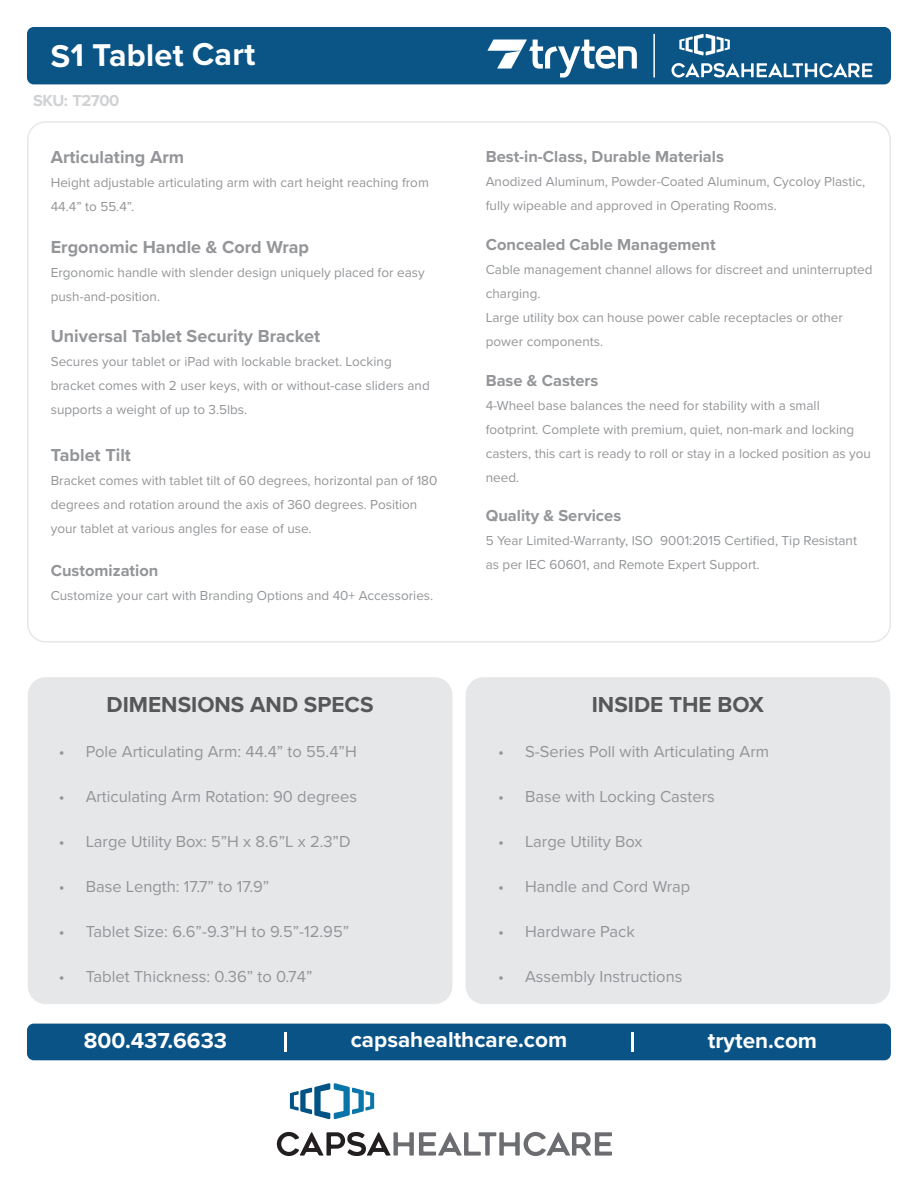
<style>
.page{position:relative;width:918px;height:1188px;background:#fff}
.page>*{position:absolute;margin:0;border:0;box-sizing:border-box;transform-origin:0 0}
.t1{font:700 32.55px "Proxima Nova";color:#fff}
.t2{font:700 22.5px "Proxima Nova";color:#fff}
.t3{font:700 22.5px "Proxima Nova";color:#565759}
.t4{font:700 18px "Proxima Nova";color:#939598}
.t5{font:16.5px "Proxima Nova";color:#939598}
.t6{font:700 16.5px "Proxima Nova";color:#939598}
.t7{font:700 16.5px "Proxima Nova";letter-spacing:-.03em;color:#d1d2d4}
.t8{font:13.5px/24px "Proxima Nova";color:#939598}
</style>
<div class="page">
<div style="left:28px;top:677px;width:424px;height:327px;background:#e6e7e9;border-radius:18px"></div>
<div style="left:466px;top:677px;width:424px;height:327px;background:#e6e7e9;border-radius:18px"></div>
<div style="left:27px;top:1024px;width:864px;height:36px;background:#0a5386;border-radius:7px"></div>
<hr style="left:284px;top:1032px;width:3px;height:20px;background:#fff">
<hr style="left:631px;top:1032px;width:3px;height:20px;background:#fff">
<div style="left:27px;top:27px;width:864px;height:57px;background:#0a5586;border-radius:7px"></div>
<svg style="left:277px;top:1132px;width:335px;height:24px"></svg>
<svg style="left:290px;top:1083px;width:84px;height:36px"></svg>
<svg style="left:487px;top:40px;width:150px;height:38px"></svg>
<hr style="left:653px;top:34px;width:2px;height:44px;background:#fff">
<svg style="left:672px;top:63px;width:200px;height:15px"></svg>
<svg style="left:679px;top:34px;width:51px;height:21px"></svg>
<p class="t1" style="left:50px;top:32px;width:206px;rotate:-1deg">S1 Tablet Cart</p>
<p class="t7" style="left:33px;top:88px;width:88px">SKU: T2700</p>
<p class="t4" style="left:51px;top:144px;width:135px">Articulating Arm</p>
<p class="t8" style="left:51px;top:170px;width:380px">Height adjustable articulating arm with cart height reaching from<br>44.4” to 55.4”.</p>
<p class="t4" style="left:51px;top:233px;width:260px">Ergonomic Handle &amp; Cord Wrap</p>
<p class="t8" style="left:51px;top:260px;width:375px">Ergonomic handle with slender design uniquely placed for easy push-and-position.</p>
<p class="t4" style="left:51px;top:323px;width:271px">Universal Tablet Security Bracket</p>
<p class="t8" style="left:51px;top:349px;width:381px">Secures your tablet or iPad with lockable bracket. Locking bracket comes with 2 user keys, with or without-case sliders and supports a weight of up to 3.5lbs.</p>
<p class="t4" style="left:51px;top:441px;width:82px">Tablet Tilt</p>
<p class="t8" style="left:51px;top:467px;width:388px">Bracket comes with tablet tilt of 60 degrees, horizontal pan of 180 degrees and rotation around the axis of 360 degrees. Position your tablet at various angles for ease of use.</p>
<p class="t6" style="left:51px;top:559px;width:109px">Customization</p>
<p class="t8" style="left:51px;top:583px;width:384px">Customize your cart with Branding Options and 40+ Accessories.</p>
<p class="t3" style="left:107px;top:687px;width:268px">DIMENSIONS AND SPECS</p>
<p class="t5" style="left:59px;top:739px;width:300px">• Pole Articulating Arm: 44.4” to 55.4”H</p>
<p class="t5" style="left:59px;top:784px;width:300px">• Articulating Arm Rotation: 90 degrees</p>
<p class="t5" style="left:59px;top:829px;width:293px">• Large Utility Box: 5”H x 8.6”L x 2.3”D</p>
<p class="t5" style="left:59px;top:874px;width:212px">• Base Length: 17.7” to 17.9”</p>
<p class="t5" style="left:59px;top:919px;width:292px">• Tablet Size: 6.6”-9.3”H to 9.5”-12.95”</p>
<p class="t5" style="left:59px;top:964px;width:255px">• Tablet Thickness: 0.36” to 0.74”</p>
<p class="t6" style="left:486px;top:145px;width:240px">Best-in-Class, Durable Materials</p>
<p class="t8" style="left:486px;top:169px;width:381px">Anodized Aluminum, Powder-Coated Aluminum, Cycoloy Plastic, fully wipeable and approved in Operating Rooms.</p>
<p class="t6" style="left:486px;top:232px;width:232px">Concealed Cable Management</p>
<p class="t8" style="left:486px;top:257px;width:388px">Cable management channel allows for discreet and uninterrupted charging.</p>
<p class="t8" style="left:486px;top:305px;width:359px">Large utility box can house power cable receptacles or other power components.</p>
<p class="t6" style="left:486px;top:368px;width:114px">Base &amp; Casters</p>
<p class="t8" style="left:486px;top:392px;width:387px">4-Wheel base balances the need for stability with a small footprint. Complete with premium, quiet, non-mark and locking casters, this cart is ready to roll or stay in a locked position as you need.</p>
<p class="t6" style="left:486px;top:503px;width:137px">Quality &amp; Services</p>
<p class="t8" style="left:486px;top:528px;width:373px">5 Year Limited-Warranty, ISO 9001:2015 Certified, Tip Resistant as per IEC 60601, and Remote Expert Support.</p>
<p class="t3" style="left:592px;top:687px;width:174px">INSIDE THE BOX</p>
<p class="t5" style="left:498px;top:739px;width:273px">• S-Series Poll with Articulating Arm</p>
<p class="t5" style="left:498px;top:784px;width:218px">• Base with Locking Casters</p>
<p class="t5" style="left:498px;top:829px;width:146px">• Large Utility Box</p>
<p class="t5" style="left:498px;top:874px;width:194px">• Handle and Cord Wrap</p>
<p class="t5" style="left:498px;top:919px;width:138px">• Hardware Pack</p>
<p class="t5" style="left:498px;top:964px;width:186px">• Assembly Instructions</p>
<h2 class="t2" style="left:84px;top:1024px;width:145px">800.437.6633</h2>
<h2 class="t2" style="left:351px;top:1023px;width:218px">capsahealthcare.com</h2>
<h2 class="t2" style="left:708px;top:1024px;width:111px">tryten.com</h2>
</div>
